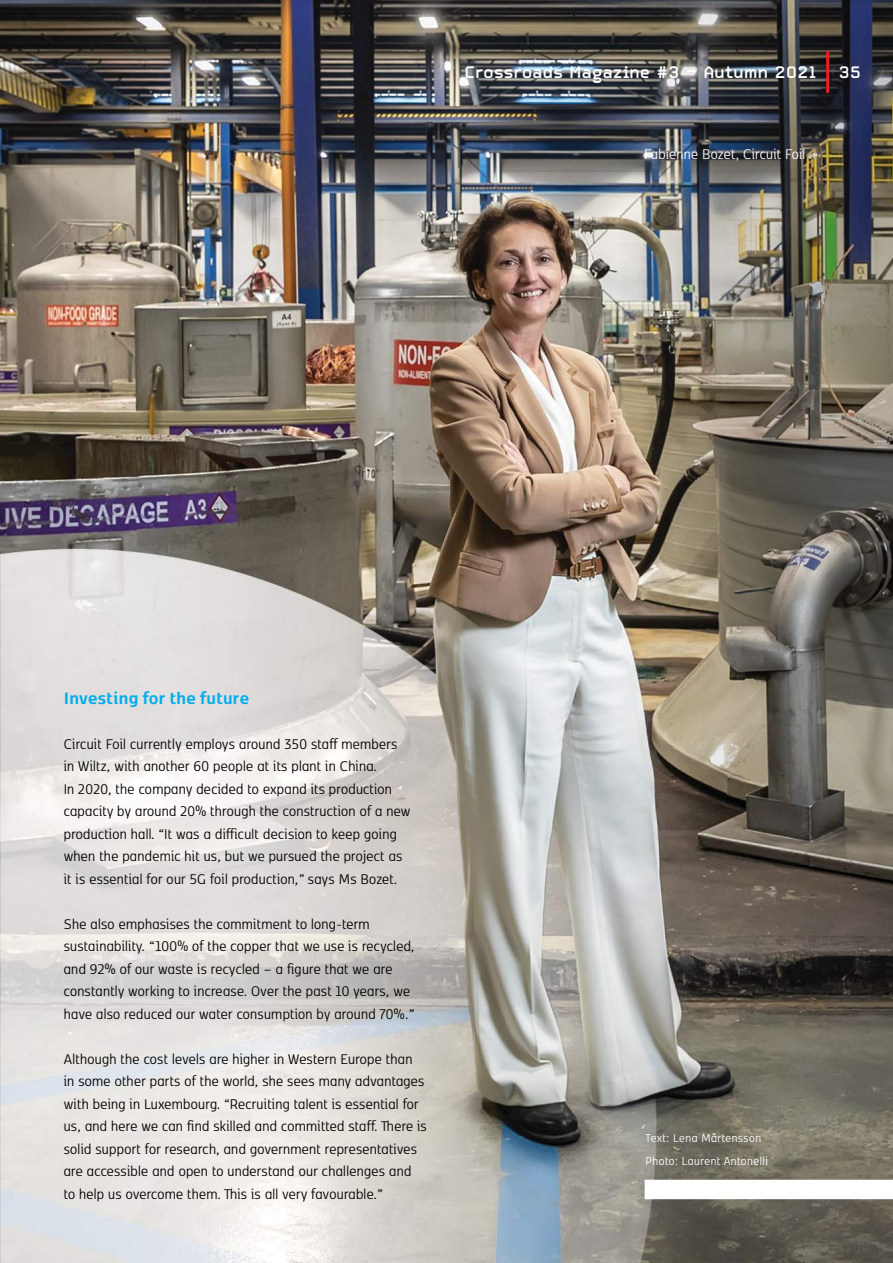
<style>
.page{position:relative;width:893px;height:1263px;background:#fff}
.page>*{position:absolute;margin:0;border:0;box-sizing:border-box;transform-origin:0 0}
.t1{font:700 19.5px "Kobenhavn CS";letter-spacing:.015em;color:#00aeef}
.t2{font:16.5px/22.5px "Kobenhavn CS";letter-spacing:.02em;color:#000}
.t3{font:700 16.5px "Automate OT";color:#fff}
.t4{font:16.5px "Kobenhavn CS";letter-spacing:.015em;color:#fff}
.t5{font:13.5px/22.5px "Kobenhavn CS";letter-spacing:.04em;color:#fff}
</style>
<div class="page">
<img style="left:0;top:0;width:591px;height:1263px">
<img style="left:591px;top:0;width:302px;height:1263px">
<div style="left:645px;top:1180px;width:248px;height:19px;background:#fff"></div>
<hr style="left:826px;top:51px;width:3px;height:42px;background:#ed1d24">
<p class="t3" style="left:464px;top:61px;width:354px">Crossroads Magazine #3 - Autumn 2021</p>
<p class="t3" style="left:838px;top:61px;width:24px">35</p>
<p class="t4" style="left:644px;top:143px;width:163px">Fabienne Bozet, Circuit Foil</p>
<p class="t1" style="left:64px;top:684px;width:187px">Investing for the future</p>
<p class="t2" style="left:64px;top:731px;width:348px">Circuit Foil currently employs around 350 staff members in Wiltz, with another 60 people at its plant in China.<br>In 2020, the company decided to expand its production capacity by around 20% through the construction of a new production hall. “It was a difficult decision to keep going when the pandemic hit us, but we pursued the project as it is essential for our 5G foil production,” says Ms Bozet.</p>
<p class="t2" style="left:64px;top:912px;width:353px">She also emphasises the commitment to long-term sustainability. “100% of the copper that we use is recycled, and 92% of our waste is recycled – a figure that we are constantly working to increase. Over the past 10 years, we have also reduced our water consumption by around 70%.”</p>
<p class="t2" style="left:64px;top:1047px;width:365px">Although the cost levels are higher in Western Europe than in some other parts of the world, she sees many advantages with being in Luxembourg. “Recruiting talent is essential for us, and here we can find skilled and committed staff. There is solid support for research, and government representatives are accessible and open to understand our challenges and<br>to help us overcome them. This is all very favourable.”</p>
<p class="t5" style="left:646px;top:1126px;width:124px">Text: Lena Mårtensson<br>Photo: Laurent Antonelli</p>
</div>
